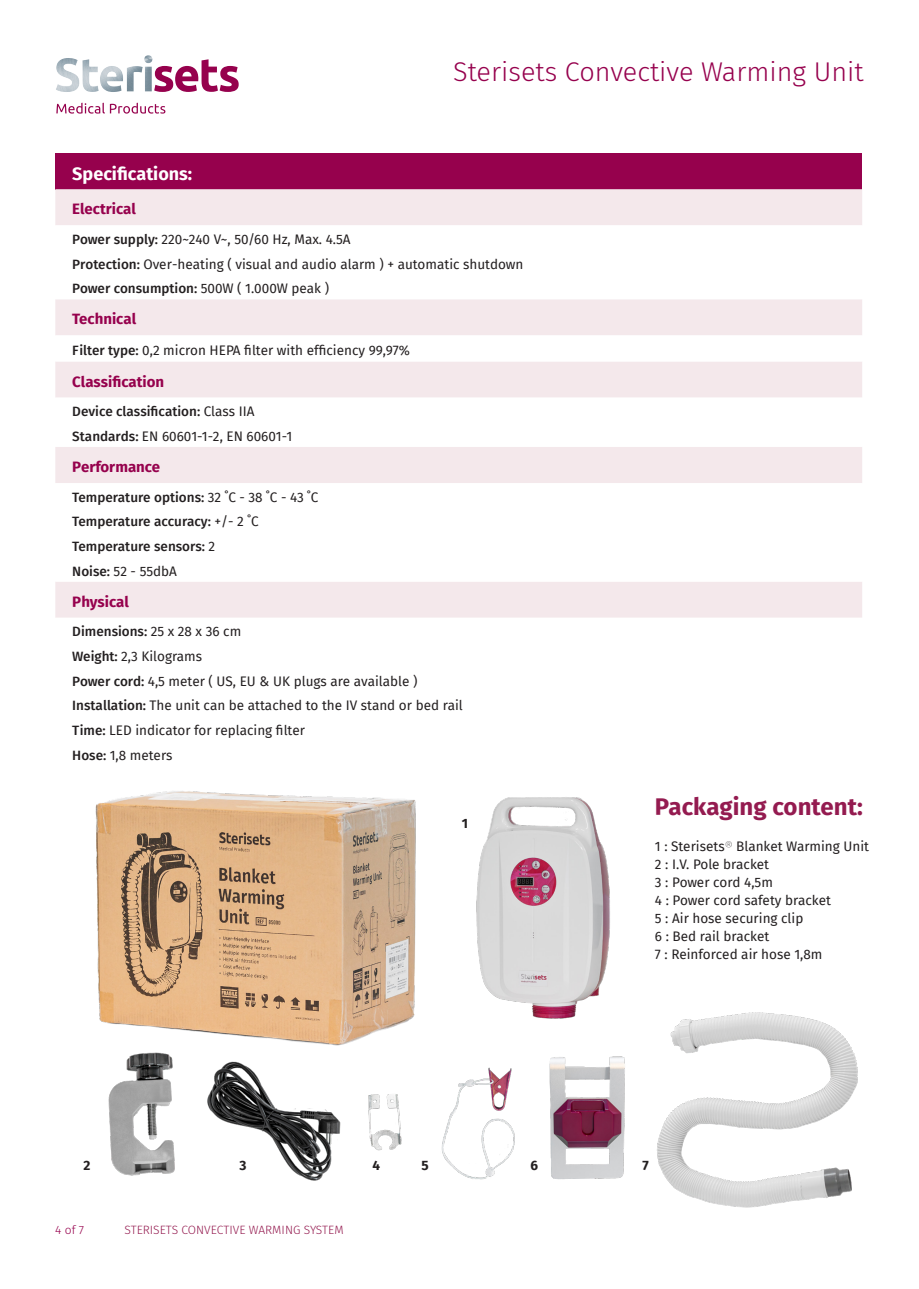
<style>
.page{position:relative;width:919px;height:1289px;background:#fff}
.page>*{position:absolute;margin:0;border:0;box-sizing:border-box;transform-origin:0 0}
.t1{font:300 27px "Fira Sans";color:#96014d}
.t2{font:700 24px "Fira Sans";color:#941b50}
.t3{font:700 18px "Fira Sans";color:#fff}
.t4{font:700 15px "Fira Sans";color:#96014d}
.t5{font:13.5px "Fira Sans";color:#231f20}
.t6{font:500 13.5px "Fira Sans";color:#231f20}
.t7{font:700 13.5px "Fira Sans";color:#231f20}
.t8{font:300 12px "Fira Sans";color:#941a4f}
.t9{font:300 12px "Fira Sans";color:#96014d}
.s1{font-weight:500}
.s2{font-weight:400}
.s3{font-family:"Avenir Next";font-weight:200}
</style>
<div class="page">
<svg style="left:154px;top:59px;width:85px;height:33px"></svg>
<svg style="left:56px;top:103px;width:109px;height:11px"></svg>
<img style="left:56px;top:55px;width:96px;height:37px">
<div style="left:55px;top:153px;width:807px;height:36px;background:#96014d"></div>
<div style="left:55px;top:189px;width:807px;height:36px;background:#f4e8eb"></div>
<svg style="left:55px;top:299px;width:807px;height:319px"></svg>
<img style="left:95px;top:791px;width:321px;height:255px">
<img style="left:207px;top:1061px;width:134px;height:120px">
<img style="left:95px;top:1040px;width:103px;height:136px">
<img style="left:368px;top:1094px;width:34px;height:57px">
<img style="left:476px;top:797px;width:134px;height:222px">
<img style="left:657px;top:1012px;width:201px;height:196px">
<img style="left:549px;top:1056px;width:76px;height:123px">
<img style="left:441px;top:1067px;width:74px;height:113px">
<p class="t1" style="left:453px;top:52px;width:412px">Sterisets Convective Warming Unit</p>
<p class="t3" style="left:72px;top:158px;width:121px">Specifications:</p>
<p class="t4" style="left:72px;top:196px;width:65px">Electrical</p>
<p class="t5" style="left:72px;top:229px;width:280px"><span class="s1">Power supply:</span> 220~240 V~, 50/60 Hz, Max. 4.5A</p>
<p class="t5" style="left:72px;top:254px;width:452px"><span class="s1">Protection:</span> Over-heating ( visual and audio alarm ) + automatic shutdown</p>
<p class="t6" style="left:72px;top:278px;width:258px">Power consumption: <span class="s2">500W ( 1.000W peak )</span></p>
<p class="t4" style="left:72px;top:306px;width:65px">Technical</p>
<p class="t5" style="left:72px;top:340px;width:339px"><span class="s1">Filter type:</span> 0,2 micron HEPA filter with efficiency 99,97%</p>
<p class="t4" style="left:72px;top:369px;width:93px">Classification</p>
<p class="t6" style="left:72px;top:401px;width:184px">Device classification: <span class="s2">Class IIA</span></p>
<p class="t5" style="left:72px;top:426px;width:221px"><span class="s1">Standards:</span> EN 60601-1-2, EN 60601-1</p>
<p class="t4" style="left:72px;top:454px;width:89px">Performance</p>
<p class="t6" style="left:72px;top:486px;width:248px">Temperature options: <span class="s2">32 ̊C - 38 ̊C - 43 ̊C</span></p>
<p class="t6" style="left:72px;top:511px;width:188px">Temperature accuracy: <span class="s2">+/- 2 ̊C</span></p>
<p class="t6" style="left:72px;top:535px;width:144px">Temperature sensors: <span class="s2">2</span></p>
<p class="t5" style="left:72px;top:560px;width:106px"><span class="s1">Noise:</span> 52 - 55dbA</p>
<p class="t4" style="left:72px;top:589px;width:58px">Physical</p>
<p class="t6" style="left:72px;top:621px;width:170px">Dimensions: <span class="s2">25 x 28 x 36 cm</span></p>
<p class="t5" style="left:72px;top:646px;width:131px"><span class="s1">Weight:</span> 2,3 Kilograms</p>
<p class="t5" style="left:72px;top:670px;width:346px"><span class="s1">Power cord:</span> 4,5 meter ( US, EU &amp; UK plugs are available )</p>
<p class="t5" style="left:72px;top:695px;width:392px"><span class="s1">Installation:</span> The unit can be attached to the IV stand or bed rail</p>
<p class="t5" style="left:72px;top:720px;width:234px"><span class="s1">Time:</span> LED indicator for replacing filter</p>
<p class="t5" style="left:72px;top:744px;width:102px"><span class="s1">Hose:</span> 1,8 meters</p>
<p class="t7" style="left:462px;top:812px;width:8px">1</p>
<p class="t2" style="left:655px;top:786px;width:209px">Packaging content:</p>
<p class="t5" style="left:655px;top:836px;width:215px">1 : Sterisets<span class="s3">®</span> Blanket Warming Unit</p>
<p class="t5" style="left:655px;top:854px;width:116px">2 : I.V. Pole bracket</p>
<p class="t5" style="left:655px;top:872px;width:119px">3 : Power cord 4,5m</p>
<p class="t5" style="left:655px;top:890px;width:177px">4 : Power cord safety bracket</p>
<p class="t5" style="left:655px;top:908px;width:150px">5 : Air hose securing clip</p>
<p class="t5" style="left:655px;top:926px;width:116px">6 : Bed rail bracket</p>
<p class="t5" style="left:655px;top:944px;width:169px">7 : Reinforced air hose 1,8m</p>
<p class="t7" style="left:84px;top:1154px;width:8px">2</p>
<p class="t7" style="left:239px;top:1154px;width:9px">3</p>
<p class="t7" style="left:372px;top:1154px;width:9px">4</p>
<p class="t7" style="left:421px;top:1154px;width:9px">5</p>
<p class="t7" style="left:530px;top:1154px;width:9px">6</p>
<p class="t7" style="left:642px;top:1154px;width:8px">7</p>
<p class="t9" style="left:55px;top:1220px;width:30px">4 of 7</p>
<p class="t8" style="left:124px;top:1220px;width:221px">STERISETS CONVECTIVE WARMING SYSTEM</p>
</div>
